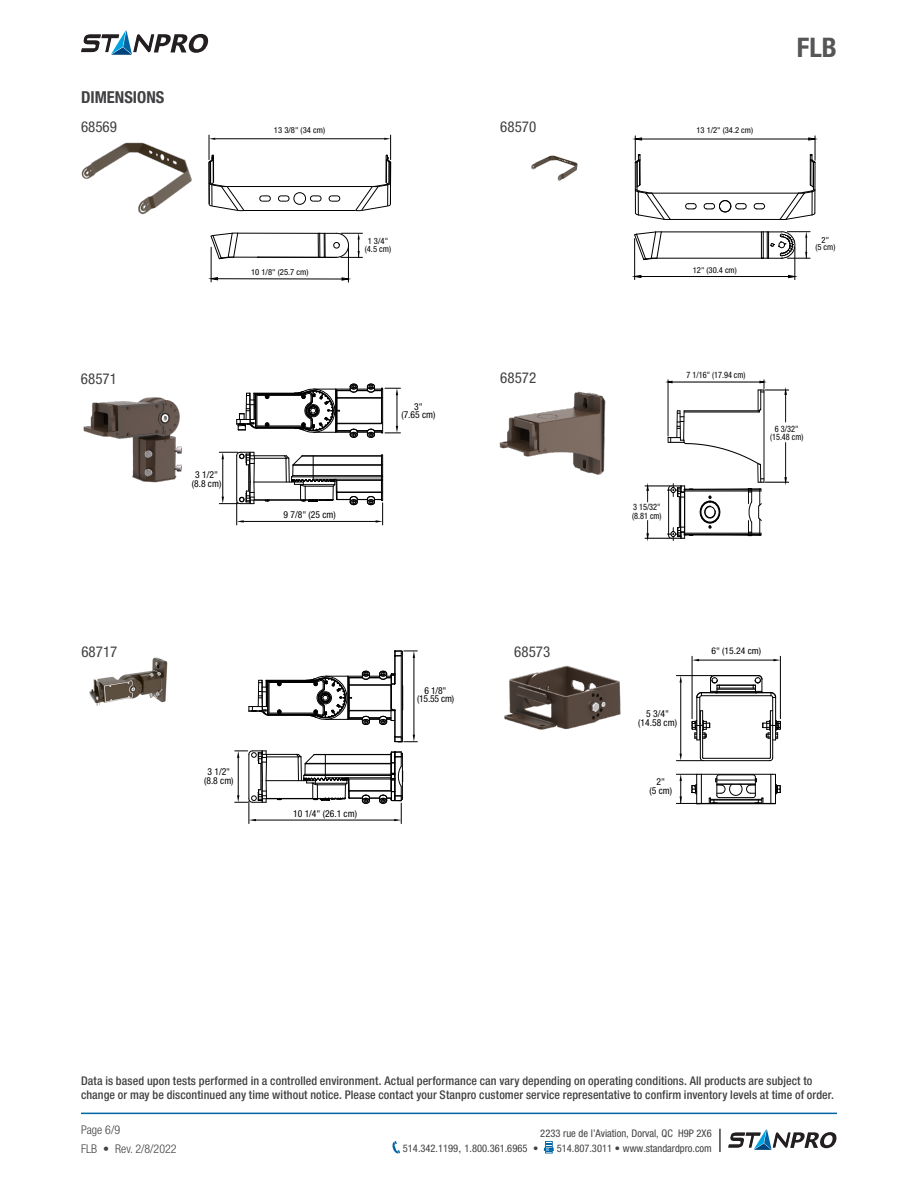
<style>
.page{position:relative;width:918px;height:1188px;background:#fff}
.page>*{position:absolute;margin:0;border:0;box-sizing:border-box;transform-origin:0 0}
.t1{font:700 condensed 27px "Helvetica Neue";color:#565659}
.t2{font:700 condensed 16.5px "Helvetica Neue";color:#414042}
.t3{font:condensed 15px "Helvetica Neue";color:#414042}
.t4{font:500 condensed 12px/13.5px "Helvetica Neue";letter-spacing:.01em;color:#414042}
.t5{font:300 condensed 12px/18.3px "Helvetica Neue";color:#414042}
.t6{font:condensed 10.5px "Helvetica Neue";color:#414042}
.t7{font:condensed 9.6px/8.9px "Helvetica Neue";color:#000;text-align:center}
.t8{font:condensed 9.3px "Helvetica Neue";color:#000;scale:1.04 1}
.t9{font:condensed 8.85px/8.1px "Helvetica Neue";color:#000;text-align:center;scale:.94 1}
.t10{font:condensed 8.7px/7.9px "Helvetica Neue";color:#000;text-align:center}
.t11{font:condensed 8.55px/7.8px "Helvetica Neue";color:#000;text-align:center}
.t12{font:condensed 8.25px "Helvetica Neue";color:#000;scale:1.04 1}
.s1{font-stretch:normal}
</style>
<div class="page">
<hr style="left:81px;top:1113px;width:756px;height:1px;background:#0065a4">
<hr style="left:719px;top:1129px;width:2px;height:23px;background:#414042">
<svg style="left:392px;top:1141px;width:8px;height:13px"></svg>
<svg style="left:544px;top:1141px;width:10px;height:12px"></svg>
<svg style="left:728px;top:1129px;width:109px;height:21px"></svg>
<svg style="left:81px;top:30px;width:127px;height:25px"></svg>
<img style="left:81px;top:142px;width:111px;height:73px">
<img style="left:531px;top:155px;width:47px;height:26px">
<img style="left:83px;top:397px;width:99px;height:86px">
<img style="left:499px;top:391px;width:107px;height:84px">
<img style="left:504px;top:665px;width:117px;height:65px">
<img style="left:89px;top:657px;width:79px;height:49px">
<hr style="left:269px;top:715px;width:44px;height:1px;background:#000">
<hr style="left:268px;top:714px;width:46px;height:1px;background:#000">
<hr style="left:281px;top:713px;width:33px;height:1px;background:#000">
<hr style="left:281px;top:682px;width:33px;height:1px;background:#000">
<hr style="left:266px;top:681px;width:47px;height:1px;background:#000">
<hr style="left:266px;top:680px;width:41px;height:1px;background:#000">
<hr style="left:266px;top:798px;width:47px;height:1px;background:#000">
<hr style="left:266px;top:780px;width:49px;height:1px;background:#000">
<hr style="left:267px;top:757px;width:31px;height:1px;background:#000">
<hr style="left:262px;top:754px;width:36px;height:1px;background:#000">
<svg style="left:249px;top:680px;width:32px;height:36px"></svg>
<svg style="left:306px;top:651px;width:111px;height:92px"></svg>
<hr style="left:256px;top:820px;width:138px;height:1px;background:#000">
<svg style="left:296px;top:752px;width:107px;height:72px"></svg>
<svg style="left:235px;top:751px;width:32px;height:73px"></svg>
<svg style="left:645px;top:380px;width:144px;height:161px"></svg>
<hr style="left:238px;top:233px;width:80px;height:1px;background:#000">
<hr style="left:234px;top:257px;width:84px;height:1px;background:#000">
<svg style="left:211px;top:233px;width:27px;height:26px"></svg>
<hr style="left:348px;top:248px;width:1px;height:34px;background:#000">
<hr style="left:211px;top:247px;width:1px;height:35px;background:#000">
<hr style="left:218px;top:278px;width:124px;height:1px;background:#000">
<svg style="left:342px;top:278px;width:6px;height:2px"></svg>
<svg style="left:210px;top:277px;width:8px;height:3px"></svg>
<svg style="left:318px;top:233px;width:45px;height:25px"></svg>
<svg style="left:278px;top:196px;width:11px;height:6px"></svg>
<svg style="left:310px;top:196px;width:11px;height:6px"></svg>
<hr style="left:244px;top:210px;width:112px;height:1px;background:#000">
<hr style="left:227px;top:186px;width:145px;height:1px;background:#000">
<div style="left:294px;top:193px;width:12px;height:11px;border:1px solid #000;border-radius:50%"></div>
<svg style="left:260px;top:196px;width:11px;height:6px"></svg>
<svg style="left:329px;top:196px;width:11px;height:6px"></svg>
<hr style="left:215px;top:139px;width:169px;height:1px;background:#000">
<svg style="left:209px;top:135px;width:35px;height:76px"></svg>
<svg style="left:355px;top:135px;width:36px;height:76px"></svg>
<hr style="left:661px;top:232px;width:100px;height:1px;background:#000">
<hr style="left:657px;top:258px;width:104px;height:1px;background:#000">
<svg style="left:634px;top:232px;width:28px;height:28px"></svg>
<svg style="left:761px;top:231px;width:49px;height:28px"></svg>
<hr style="left:795px;top:247px;width:1px;height:33px;background:#000">
<hr style="left:634px;top:239px;width:1px;height:41px;background:#000">
<hr style="left:641px;top:276px;width:148px;height:1px;background:#000">
<svg style="left:788px;top:275px;width:8px;height:3px"></svg>
<svg style="left:633px;top:275px;width:8px;height:3px"></svg>
<svg style="left:704px;top:203px;width:11px;height:7px"></svg>
<svg style="left:736px;top:203px;width:10px;height:7px"></svg>
<hr style="left:670px;top:219px;width:110px;height:1px;background:#000">
<hr style="left:652px;top:193px;width:146px;height:1px;background:#000">
<div style="left:719px;top:200px;width:12px;height:12px;border:1px solid #000;border-radius:50%"></div>
<svg style="left:685px;top:203px;width:11px;height:7px"></svg>
<svg style="left:754px;top:203px;width:11px;height:7px"></svg>
<hr style="left:642px;top:139px;width:167px;height:1px;background:#000">
<svg style="left:634px;top:136px;width:37px;height:84px"></svg>
<svg style="left:780px;top:136px;width:36px;height:84px"></svg>
<hr style="left:256px;top:428px;width:45px;height:1px;background:#000">
<hr style="left:256px;top:427px;width:46px;height:1px;background:#000">
<hr style="left:269px;top:426px;width:33px;height:1px;background:#000">
<hr style="left:269px;top:395px;width:33px;height:1px;background:#000">
<hr style="left:254px;top:394px;width:47px;height:1px;background:#000">
<hr style="left:254px;top:393px;width:40px;height:1px;background:#000">
<hr style="left:254px;top:500px;width:47px;height:1px;background:#000">
<hr style="left:254px;top:482px;width:49px;height:1px;background:#000">
<hr style="left:254px;top:458px;width:32px;height:1px;background:#000">
<hr style="left:250px;top:456px;width:36px;height:1px;background:#000">
<svg style="left:236px;top:393px;width:33px;height:38px"></svg>
<hr style="left:244px;top:521px;width:132px;height:1px;background:#000">
<svg style="left:284px;top:455px;width:99px;height:70px"></svg>
<svg style="left:219px;top:452px;width:36px;height:73px"></svg>
<svg style="left:294px;top:383px;width:106px;height:55px"></svg>
<hr style="left:714px;top:675px;width:44px;height:1px;background:#000">
<hr style="left:697px;top:697px;width:1px;height:43px;background:#000">
<hr style="left:700px;top:697px;width:1px;height:43px;background:#000">
<hr style="left:719px;top:685px;width:34px;height:1px;background:#000">
<hr style="left:700px;top:711px;width:1px;height:47px;background:#000">
<hr style="left:702px;top:711px;width:1px;height:47px;background:#000">
<hr style="left:719px;top:688px;width:34px;height:1px;background:#000">
<hr style="left:717px;top:689px;width:38px;height:1px;background:#000">
<hr style="left:717px;top:691px;width:38px;height:1px;background:#000">
<hr style="left:717px;top:692px;width:40px;height:1px;background:#000">
<hr style="left:701px;top:693px;width:70px;height:1px;background:#000">
<hr style="left:701px;top:695px;width:70px;height:1px;background:#000">
<hr style="left:770px;top:711px;width:1px;height:47px;background:#000">
<hr style="left:772px;top:697px;width:1px;height:61px;background:#000">
<hr style="left:703px;top:758px;width:67px;height:1px;background:#000">
<hr style="left:775px;top:697px;width:1px;height:43px;background:#000">
<hr style="left:703px;top:760px;width:67px;height:1px;background:#000">
<svg style="left:692px;top:720px;width:19px;height:21px"></svg>
<svg style="left:762px;top:720px;width:19px;height:21px"></svg>
<svg style="left:697px;top:675px;width:23px;height:23px"></svg>
<svg style="left:753px;top:675px;width:23px;height:23px"></svg>
<hr style="left:676px;top:675px;width:36px;height:1px;background:#000">
<hr style="left:680px;top:683px;width:1px;height:71px;background:#000">
<svg style="left:680px;top:676px;width:2px;height:7px"></svg>
<svg style="left:676px;top:754px;width:27px;height:7px"></svg>
<hr style="left:692px;top:656px;width:1px;height:63px;background:#000">
<hr style="left:780px;top:656px;width:1px;height:63px;background:#000">
<hr style="left:699px;top:660px;width:74px;height:1px;background:#000">
<svg style="left:692px;top:659px;width:7px;height:2px"></svg>
<svg style="left:773px;top:659px;width:7px;height:2px"></svg>
<svg style="left:676px;top:774px;width:105px;height:30px"></svg>
<h1 class="t1" style="left:797px;top:31px;width:42px">FLB</h1>
<h2 class="t2" style="left:81px;top:87px;width:85px">DIMENSIONS</h2>
<p class="t3" style="left:81px;top:118px;width:37px">68569</p>
<p class="t12" style="left:274px;top:126px;width:51px">13 3/8" (34 cm)</p>
<p class="t3" style="left:500px;top:118px;width:37px">68570</p>
<p class="t12" style="left:696px;top:126px;width:56px">13 1/2" (34.2 cm)</p>
<p class="t10" style="left:365px;top:237px;width:28px">1 3/4" (4.5 cm)</p>
<p class="t11" style="left:815px;top:236px;width:22px">2"<br>(5 cm)</p>
<p class="t12" style="left:251px;top:267px;width:57px">10 1/8" (25.7 cm)</p>
<p class="t12" style="left:693px;top:265px;width:44px">12" (30.4 cm)</p>
<p class="t3" style="left:81px;top:370px;width:37px">68571</p>
<p class="t3" style="left:500px;top:369px;width:37px">68572</p>
<p class="t9" style="left:687px;top:371px;width:64px">7 1/16" (17.94 cm)</p>
<p class="t7" style="left:401px;top:402px;width:36px">3"<br>(7.65 cm)</p>
<p class="t9" style="left:770px;top:424px;width:37px">6 3/32" (15.48 cm)</p>
<p class="t7" style="left:192px;top:470px;width:31px">3 1/2" (8.8 cm)</p>
<p class="t7" style="left:284px;top:510px;width:54px">9 7/8" (25 cm)</p>
<p class="t9" style="left:632px;top:503px;width:33px;text-align:left">3 15/32" (8.81 cm)</p>
<p class="t3" style="left:81px;top:643px;width:38px">68717</p>
<p class="t3" style="left:514px;top:643px;width:38px">68573</p>
<p class="t8" style="left:711px;top:646px;width:49px">6" (15.24 cm)</p>
<p class="t7" style="left:417px;top:686px;width:39px">6 1/8" (15.55 cm)</p>
<p class="t7" style="left:638px;top:709px;width:40px">5 3/4" (14.58 cm)</p>
<p class="t9" style="left:615px;top:720px;width:60px">10 1/8" (25.7 cm)</p>
<p class="t7" style="left:204px;top:767px;width:31px">3 1/2" (8.8 cm)</p>
<p class="t7" style="left:649px;top:777px;width:24px">2"<br>(5 cm)</p>
<p class="t7" style="left:293px;top:810px;width:65px">10 1/4" (26.1 cm)</p>
<p class="t4" style="left:81px;top:1074px;width:755px">Data is based upon tests performed in a controlled environment. Actual performance can vary depending on operating conditions. All products are subject to change or may be discontinued any time without notice. Please contact your Stanpro customer service representative to confirm inventory levels at time of order.</p>
<p class="t5" style="left:81px;top:1121px;width:97px">Page 6/9<br>FLB • Rev. 2/8/2022</p>
<p class="t6" style="left:540px;top:1127px;width:173px">2233 rue de l’Aviation, Dorval, QC H9P 2X6</p>
<p class="t6" style="left:403px;top:1142px;width:137px">514.342.1199<span class="s1">,</span> 1.800.361.6965 •</p>
<p class="t6" style="left:557px;top:1142px;width:157px">514.807.3011 • www.standardpro.com</p>
</div>
